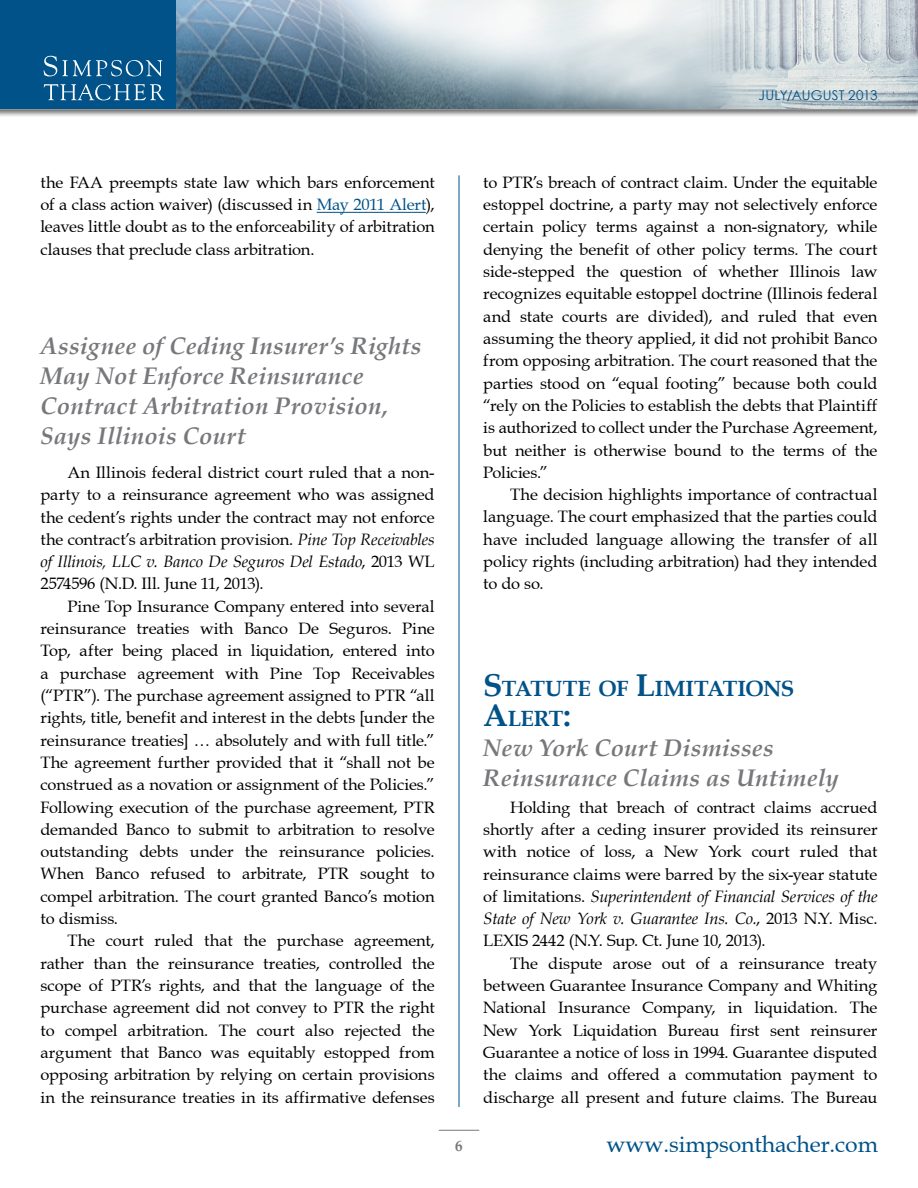
<style>
.page{position:relative;width:918px;height:1188px;background:#fff}
.page>*{position:absolute;margin:0;border:0;box-sizing:border-box;transform-origin:0 0}
.t1{font:italic 700 24px/30px "Book Antiqua";letter-spacing:.01em;color:#77787b}
.t2{font:22.95px "Book Antiqua";letter-spacing:-.005em;color:#005288}
.t3{font:700 22.05px/30px "Book Antiqua";letter-spacing:-.02em;color:#005288}
.t4{font:16.5px/22.4px "Book Antiqua";letter-spacing:-.005em;color:#000;text-align:justify}
.t5{font:700 15px "Book Antiqua";color:#77787b}
.t6{font:13.5px "Century Gothic";letter-spacing:.015em;color:#005288}
.s1{color:#005288}
.s2{font-style:italic}
.s3{font-size:31.5px}
</style>
<div class="page">
<hr style="left:459px;top:175px;width:1px;height:932px;background:#005288">
<hr style="left:439px;top:1130px;width:40px;height:1px;background:#77787b">
<img style="left:177px;top:0;width:741px;height:109px">
<div style="left:0;top:0;width:176px;height:109px;background:#005288"></div>
<svg style="left:44px;top:56px;width:118px;height:20px"></svg>
<svg style="left:44px;top:84px;width:121px;height:16px"></svg>
<hr style="left:317px;top:212px;width:109px;height:1px;background:#005288">
<p class="t6" style="left:759px;top:86px;width:120px">JULY/AUGUST 2013</p>
<p class="t4" style="left:40px;top:171px;width:396px">the FAA preempts state law which bars enforcement of a class action waiver) (discussed in <span class="s1">May 2011 Alert</span>), leaves little doubt as to the enforceability of arbitration clauses that preclude class arbitration.</p>
<h1 class="t1" style="left:40px;top:331px;width:383px">Assignee of Ceding Insurer’s Rights<br>May Not Enforce Reinsurance<br>Contract Arbitration Provision,<br>Says Illinois Court</h1>
<p class="t4" style="left:41px;top:461px;width:396px;text-indent:27px">An Illinois federal district court ruled that a non&shy;party to a reinsurance agreement who was assigned the cedent’s rights under the contract may not enforce the contract’s arbitration provision. <span class="s2">Pine Top Receivables of Illinois, LLC v. Banco De Seguros Del Estado</span>, 2013 WL 2574596 (N.D. Ill. June 11, 2013).</p>
<p class="t4" style="left:41px;top:595px;width:396px;text-indent:27px">Pine Top Insurance Company entered into several reinsurance treaties with Banco De Seguros. Pine Top, after being placed in liquidation, entered into a purchase agreement with Pine Top Receivables (“PTR”). The purchase agreement assigned to PTR “all rights, title, benefit and interest in the debts [under the reinsurance treaties] … absolutely and with full title.” The agreement further provided that it “shall not be construed as a novation or assignment of the Policies.” Following execution of the purchase agreement, PTR demanded Banco to submit to arbitration to resolve outstanding debts under the reinsurance policies.<br>When Banco refused to arbitrate, PTR sought to compel arbitration. The court granted Banco’s motion to dismiss.</p>
<p class="t4" style="left:41px;top:930px;width:396px;text-indent:27px">The court ruled that the purchase agreement, rather than the reinsurance treaties, controlled the scope of PTR’s rights, and that the language of the purchase agreement did not convey to PTR the right to compel arbitration. The court also rejected the argument that Banco was equitably estopped from opposing arbitration by relying on certain provisions in the reinsurance treaties in its affirmative defenses</p>
<p class="t4" style="left:483px;top:171px;width:396px">to PTR’s breach of contract claim. Under the equitable estoppel doctrine, a party may not selectively enforce certain policy terms against a non-signatory, while denying the benefit of other policy terms. The court side-stepped the question of whether Illinois law recognizes equitable estoppel doctrine (Illinois federal and state courts are divided), and ruled that even assuming the theory applied, it did not prohibit Banco from opposing arbitration. The court reasoned that the parties stood on “equal footing” because both could “rely on the Policies to establish the debts that Plaintiff is authorized to collect under the Purchase Agreement, but neither is otherwise bound to the terms of the Policies.”</p>
<p class="t4" style="left:483px;top:483px;width:396px;text-indent:27px">The decision highlights importance of contractual language. The court emphasized that the parties could have included language allowing the transfer of all policy rights (including arbitration) had they intended to do so.</p>
<p class="t5" style="left:455px;top:1136px;width:9px">6</p>
<h3 class="t3" style="left:483px;top:673px;width:313px"><span class="s3">S</span>TATUTE OF <span class="s3">L</span>IMITATIONS<br><span class="s3">A</span>LERT<span class="s3">:</span></h3>
<h1 class="t1" style="left:483px;top:733px;width:357px">New York Court Dismisses<br>Reinsurance Claims as Untimely</h1>
<p class="t4" style="left:483px;top:796px;width:396px;text-indent:27px">Holding that breach of contract claims accrued shortly after a ceding insurer provided its reinsurer with notice of loss, a New York court ruled that reinsurance claims were barred by the six-year statute of limitations. <span class="s2">Superintendent of Financial Services of the State of New York v. Guarantee Ins. Co.</span>, 2013 N.Y. Misc.<br>LEXIS 2442 (N.Y. Sup. Ct. June 10, 2013).</p>
<p class="t4" style="left:483px;top:952px;width:396px;text-indent:27px">The dispute arose out of a reinsurance treaty between Guarantee Insurance Company and Whiting National Insurance Company, in liquidation. The New York Liquidation Bureau first sent reinsurer Guarantee a notice of loss in 1994. Guarantee disputed the claims and offered a commutation payment to discharge all present and future claims. The Bureau</p>
<h2 class="t2" style="left:607px;top:1130px;width:273px">www.simpsonthacher.com</h2>
</div>
